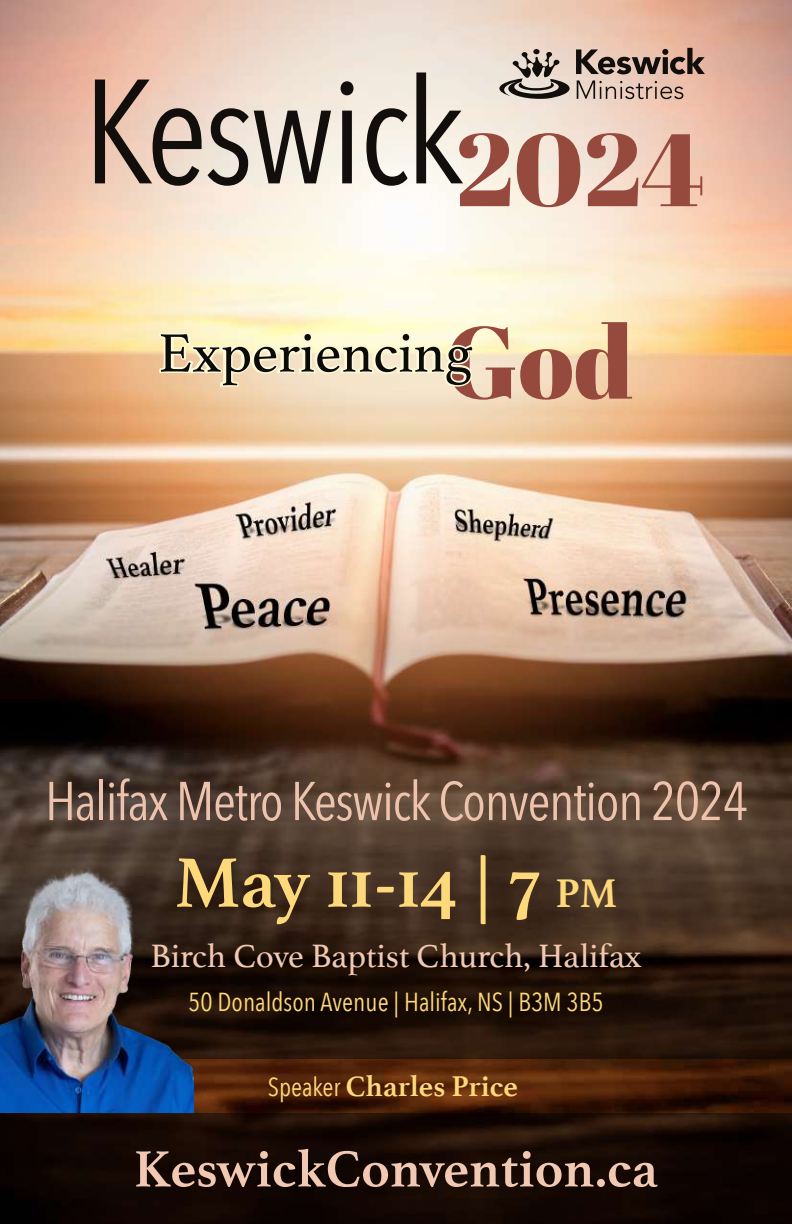
<style>
.page{position:relative;width:792px;height:1224px;background:#fff}
.page>*{position:absolute;margin:0;border:0;box-sizing:border-box;transform-origin:0 0}
.t1{font:146.6px "Avenir Next Condensed";letter-spacing:-.025em;color:#110e0b}
.t2{font:700 73.6px "Athelas";letter-spacing:-.005em;color:#fed97b}
.t3{font:56.8px "Athelas";color:#0b0b09}
.t4{font:54px "Avenir Next Condensed";letter-spacing:-.025em;color:#edc3ad}
.t5{font:700 53.6px "Athelas";color:#f1c8b1}
.t6{font:34px "Athelas";color:#f1c8b1}
.t7{font:700 30px "Athelas";color:#fed97b}
.t8{font:26px "Avenir Next Condensed";color:#fed97b}
.s1{font-family:"Abril Fatface";font-size:102px;color:#96493d}
.s2{font-size:42px}
.s3{font-family:"Avenir Next Condensed";font-weight:400;font-size:26px}
</style>
<div class="page">
<img style="left:0;top:0;width:792px;height:1224px">
<svg style="left:576px;top:48px;width:129px;height:26px;background:#8c7569"></svg>
<svg style="left:577px;top:80px;width:106px;height:19px;background:#bba396"></svg>
<svg style="left:499px;top:49px;width:71px;height:50px;background:#a89e95"></svg>
<svg style="left:193px;top:1060px;width:599px;height:53px;background:#4a1f07"></svg>
<img style="left:0;top:865px;width:193px;height:248px">
<svg style="left:158px;top:330px;width:318px;height:59px;background:#f8ecc9"></svg>
<h1 class="t1" style="left:83px;top:7px;width:623px">Keswick<sub>2024</sub></h1>
<h3 class="t3" style="left:158px;top:308px;width:477px">Experiencing<span class="s1">God</span></h3>
<h3 class="t4" style="left:45px;top:755px;width:705px">Halifax Metro Keswick Convention 2024</h3>
<h2 class="t2" style="left:174px;top:823px;width:445px">May 11-14 | 7 <span class="s2">PM</span></h2>
<h3 class="t6" style="left:150px;top:929px;width:493px">Birch Cove Baptist Church, Halifax</h3>
<p class="t8" style="left:188px;top:979px;width:417px">50 Donaldson Avenue | Halifax, NS | B3M 3B5</p>
<p class="t7" style="left:268px;top:1062px;width:252px"><span class="s3">Speaker</span> Charles Price</p>
<h3 class="t5" style="left:134px;top:1125px;width:525px">KeswickConvention.ca</h3>
</div>
